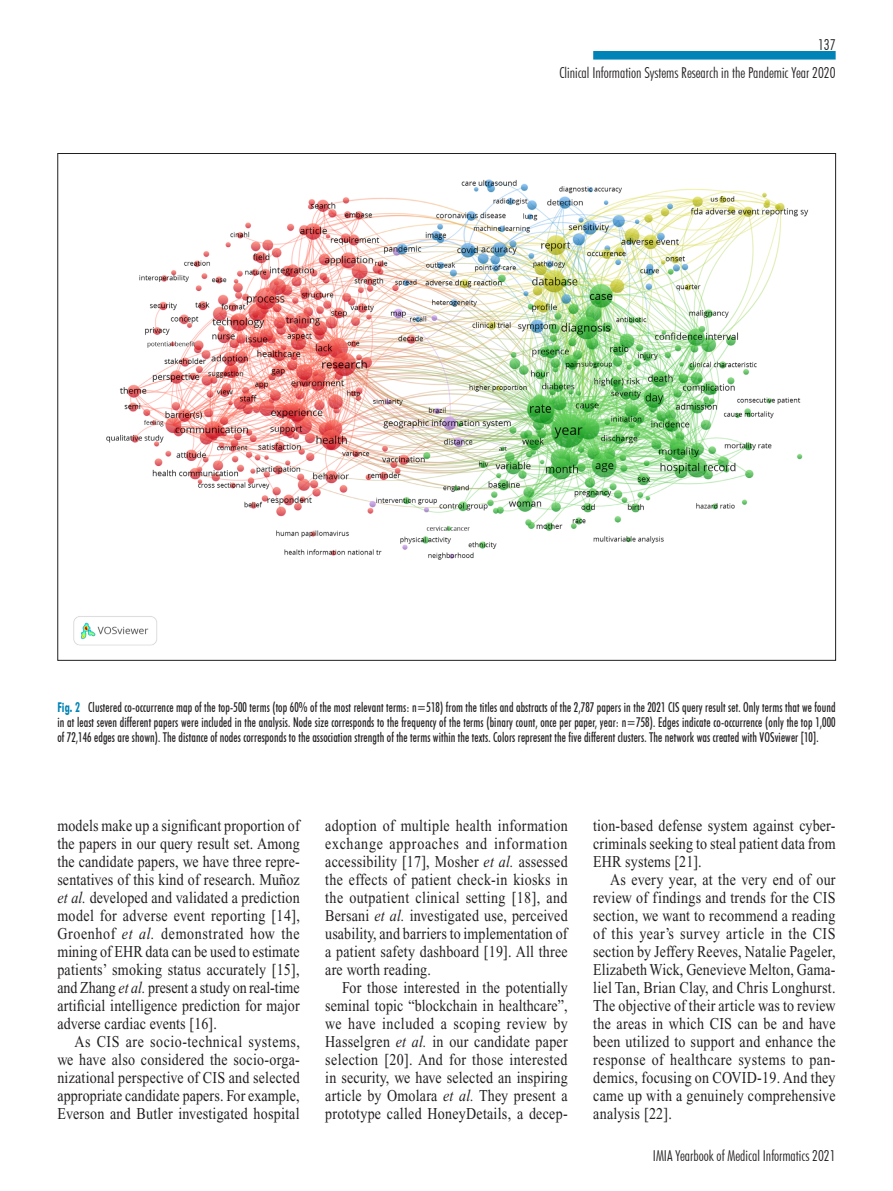
<style>
.page{position:relative;width:893px;height:1191px;background:#fff}
.page>*{position:absolute;margin:0;border:0;box-sizing:border-box;transform-origin:0 0}
.Grundtext_mit_Einzug{font:16.5px/18px "Times New Roman";letter-spacing:.015em;color:#231f20;text-align:justify;scale:.85 1}
.t1{font:300 condensed 15px/28px "Futura BT";color:#231f20;text-align:right}
.Legende_1{font:500 condensed 13.5px/15px "Futura BT";letter-spacing:.01em;color:#231f20;text-align:justify;scale:.85 1}
.s1{font-weight:700;color:#0083b6}
.s2{font-style:italic}
</style>
<div class="page">
<div style="left:593px;top:51px;width:243px;height:9px;background:#0083b6"></div>
<img style="left:73px;top:179px;width:736px;height:467px">
<p class="t1" style="left:560px;top:30px;width:278px">137<br>Clinical Information Systems Research in the Pandemic Year 2020</p>
<p class="Legende_1" style="left:57px;top:699px;width:917px"><span class="s1">Fig. 2</span> Clustered co-occurrence map of the top-500 terms (top 60% of the most relevant terms: n=518) from the titles and abstracts of the 2,787 papers in the 2021 CIS query result set. Only terms that we found in at least seven different papers were included in the analysis. Node size corresponds to the frequency of the terms (binary count, once per paper, year: n=758). Edges indicate co-occurrence (only the top 1,000 of 72,146 edges are shown). The distance of nodes corresponds to the association strength of the terms within the texts. Colors represent the five different clusters. The network was created with VOSviewer [10].</p>
<p class="Grundtext_mit_Einzug" style="left:57px;top:816px;width:287px">models make up a significant proportion of the papers in our query result set. Among the candidate papers, we have three repre&shy;sentatives of this kind of research. Muñoz <span class="s2">et al.</span> developed and validated a prediction model for adverse event reporting [14], Groenhof <span class="s2">et al.</span> demonstrated how the mining of EHR data can be used to estimate patients’ smoking status accurately [15], and Zhang <span class="s2">et al.</span> present a study on real-time artificial intelligence prediction for major adverse cardiac events [16].</p>
<p class="Grundtext_mit_Einzug" style="left:57px;top:1032px;width:287px;text-indent:17px">As CIS are socio-technical systems, we have also considered the socio-orga&shy;nizational perspective of CIS and selected appropriate candidate papers. For example, Everson and Butler investigated hospital</p>
<p class="Grundtext_mit_Einzug" style="left:325px;top:816px;width:287px">adoption of multiple health information exchange approaches and information accessibility [17], Mosher <span class="s2">et al.</span> assessed the effects of patient check-in kiosks in the outpatient clinical setting [18], and Bersani <span class="s2">et al.</span> investigated use, perceived usability, and barriers to implementation of a patient safety dashboard [19]. All three are worth reading.</p>
<p class="Grundtext_mit_Einzug" style="left:325px;top:978px;width:287px;text-indent:17px">For those interested in the potentially seminal topic “blockchain in healthcare”, we have included a scoping review by Hasselgren <span class="s2">et al.</span> in our candidate paper selection [20]. And for those interested in security, we have selected an inspiring article by Omolara <span class="s2">et al.</span> They present a prototype called HoneyDetails, a decep-</p>
<p class="Grundtext_mit_Einzug" style="left:593px;top:816px;width:287px">tion-based defense system against cyber&shy;criminals seeking to steal patient data from EHR systems [21].</p>
<p class="Grundtext_mit_Einzug" style="left:593px;top:870px;width:287px;text-indent:17px">As every year, at the very end of our review of findings and trends for the CIS section, we want to recommend a reading of this year’s survey article in the CIS section by Jeffery Reeves, Natalie Pageler, Elizabeth Wick, Genevieve Melton, Gama&shy;liel Tan, Brian Clay, and Chris Longhurst.<br>The objective of their article was to review the areas in which CIS can be and have been utilized to support and enhance the response of healthcare systems to pan&shy;demics, focusing on COVID-19. And they came up with a genuinely comprehensive analysis [22].</p>
<p class="t1" style="left:653px;top:1141px;width:184px">IMIA Yearbook of Medical Informatics 2021</p>
</div>
